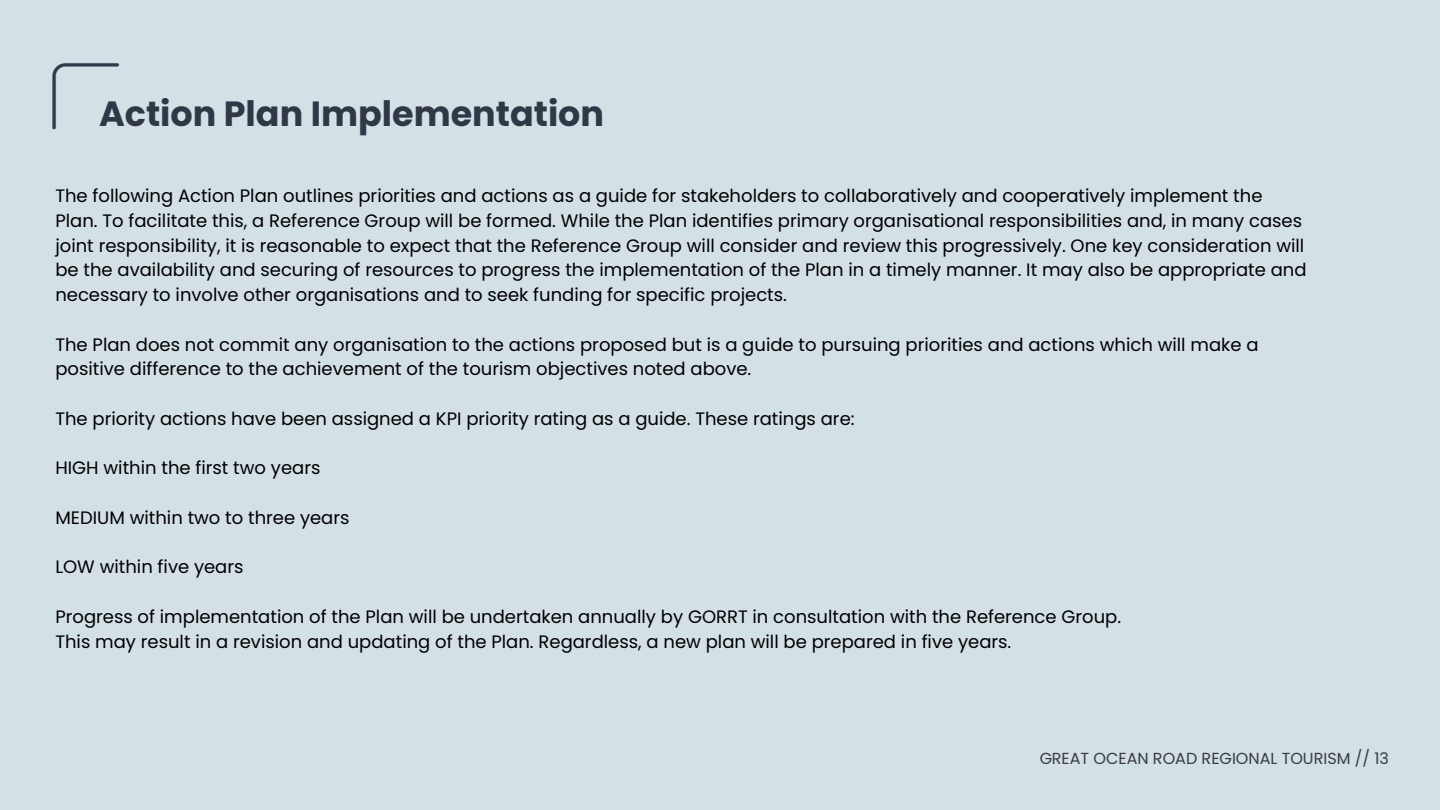
<style>
.page{position:relative;width:1440px;height:810px;background:#d3e0e6}
.page>*{position:absolute;margin:0;border:0;box-sizing:border-box;transform-origin:0 0}
.t1{font:700 35px "Poppins";color:#303848}
.t2{font:18px/24.8px "Poppins";color:#000}
.t3{font:16px "Poppins";color:#000}
</style>
<div class="page">
<img style="left:52px;top:63px;width:67px;height:67px">
<h1 class="t1" style="left:99px;top:89px;width:507px">Action Plan Implementation</h1>
<h2 class="t2" style="left:55px;top:184px;width:1253px">The following Action Plan outlines priorities and actions as a guide for stakeholders to collaboratively and cooperatively implement the Plan. To facilitate this, a Reference Group will be formed. While the Plan identifies primary organisational responsibilities and, in many cases joint responsibility, it is reasonable to expect that the Reference Group will consider and review this progressively. One key consideration will be the availability and securing of resources to progress the implementation of the Plan in a timely manner. It may also be appropriate and necessary to involve other organisations and to seek funding for specific projects.</h2>
<h2 class="t2" style="left:55px;top:332px;width:1205px">The Plan does not commit any organisation to the actions proposed but is a guide to pursuing priorities and actions which will make a positive difference to the achievement of the tourism objectives noted above.</h2>
<h2 class="t2" style="left:55px;top:406px;width:801px">The priority actions have been assigned a KPI priority rating as a guide. These ratings are:</h2>
<h2 class="t2" style="left:55px;top:456px;width:267px">HIGH within the first two years</h2>
<h2 class="t2" style="left:55px;top:505px;width:296px">MEDIUM within two to three years</h2>
<h2 class="t2" style="left:55px;top:555px;width:190px">LOW within five years</h2>
<h2 class="t2" style="left:55px;top:604px;width:1067px">Progress of implementation of the Plan will be undertaken annually by GORRT in consultation with the Reference Group.<br>This may result in a revision and updating of the Plan. Regardless, a new plan will be prepared in five years.</h2>
<p class="t3" style="left:1039px;top:747px;width:351px">GREAT OCEAN ROAD REGIONAL TOURISM // 13</p>
</div>
